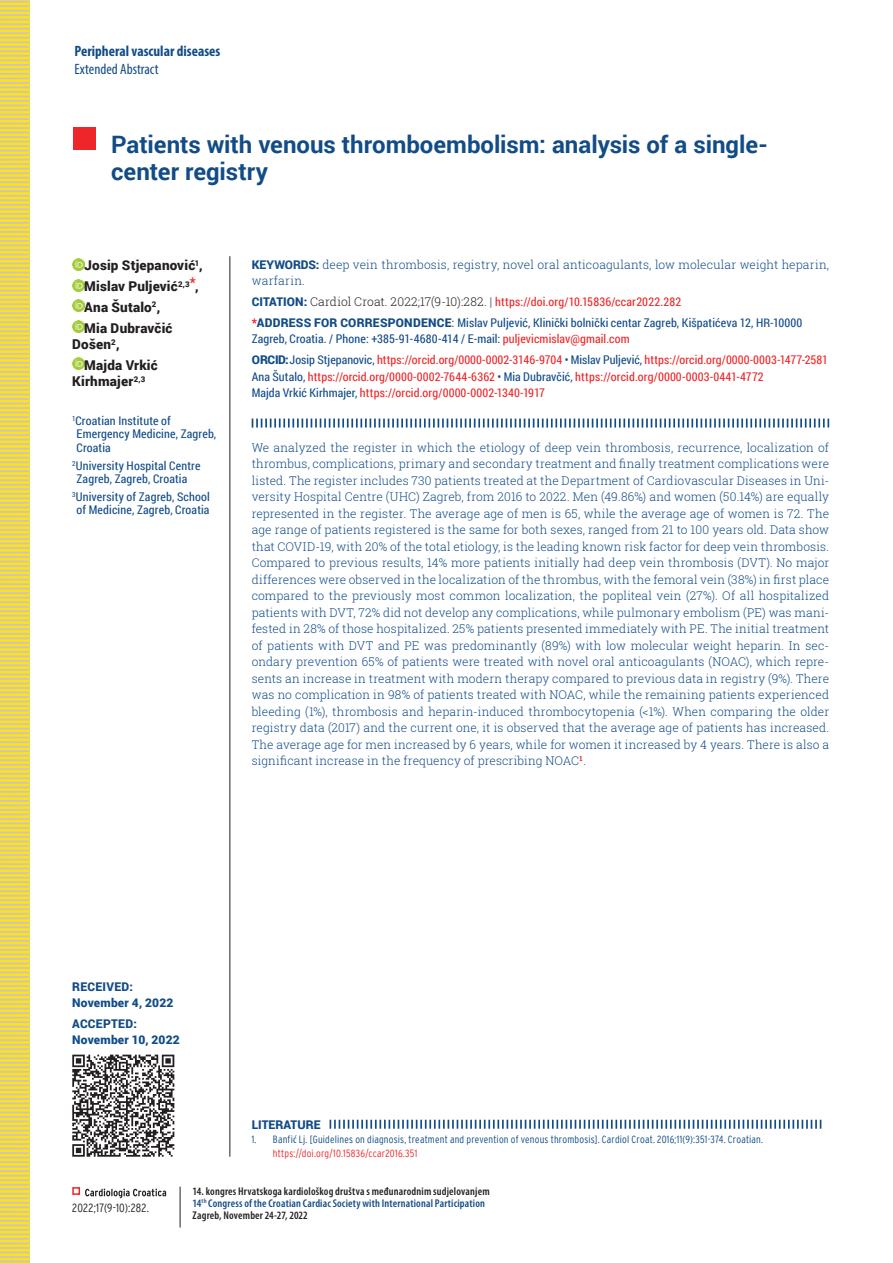
<style>
.page{position:relative;width:893px;height:1263px;background:#fff}
.page>*{position:absolute;margin:0;border:0;box-sizing:border-box;transform-origin:0 0}
.t1{font:700 24px/27px "Roboto";color:#124c87}
.t2{font:700 condensed 15px "Myriad Pro";color:#124c87}
.t3{font:condensed 15px "Myriad Pro";color:#124c87}
.t4{font:900 13.5px/20.7px "Roboto";letter-spacing:.015em;color:#231f20}
.t5{font:300 12px/16.5px "Roboto Slab";letter-spacing:.01em;color:#124c87}
.t6{font:12px/16.5px "Roboto Condensed";letter-spacing:.01em;color:#ee2629}
.t7{font:12px/13.5px "Roboto Condensed";letter-spacing:.01em;color:#124c87}
.t8{font:900 12px/16.5px "Roboto";letter-spacing:.015em;color:#124c87;text-align:center}
.t9{font:300 condensed 12px "Interstate";letter-spacing:.02em;color:#231f20}
.t10{font:600 condensed 11.25px/12px "Myriad Pro";letter-spacing:.015em;color:#231f20}
.t11{font:300 condensed 10.5px/13.5px "Interstate";letter-spacing:.02em;color:#124c87}
.s1{font-family:"Roboto";font-weight:900}
.s2{font-family:"Roboto";font-weight:900;color:#124c87}
.s3{font-family:"Roboto Slab";font-weight:300;color:#231f20}
.s4{color:#ee2629}
.s5{font-family:"Roboto"}
.s6{color:#124c87}
.s7{font-family:"Myriad Pro";font-weight:400;font-size:11.25px}
</style>
<div class="page">
<svg style="left:85px;top:1188px;width:81px;height:10px"></svg>
<div style="left:72px;top:1187px;width:8px;height:8px;border:2px solid #ee2629"></div>
<hr style="left:180px;top:1187px;width:1px;height:40px;background:#231f20">
<svg style="left:0;top:0;width:30px;height:1263px;background:#e8d55e"></svg>
<svg style="left:72px;top:258px;width:12px;height:12px"></svg>
<svg style="left:72px;top:279px;width:12px;height:12px"></svg>
<svg style="left:72px;top:300px;width:12px;height:12px"></svg>
<svg style="left:72px;top:321px;width:12px;height:12px"></svg>
<svg style="left:72px;top:358px;width:12px;height:12px"></svg>
<hr style="left:230px;top:256px;width:1px;height:901px;background:#231f20">
<svg style="left:330px;top:1120px;width:491px;height:9px"></svg>
<svg style="left:252px;top:419px;width:577px;height:9px"></svg>
<div style="left:73px;top:128px;width:23px;height:22px;background:#ee2629"></div>
<svg style="left:72px;top:1055px;width:102px;height:102px"></svg>
<p class="t2" style="left:75px;top:42px;width:147px">Peripheral vascular diseases</p>
<p class="t3" style="left:75px;top:60px;width:85px">Extended Abstract</p>
<h1 class="t1" style="left:111px;top:130px;width:658px">Patients with venous thromboembolism: analysis of a single&shy;center registry</h1>
<p class="t4" style="left:84px;top:255px;width:120px">Josip Stjepanović<sup>1</sup>,<br>Mislav Puljević<sup>2,3</sup><sup>*</sup>,<br>Ana Šutalo<sup>2</sup>,<br>Mia Dubravčić</p>
<p class="t4" style="left:84px;top:333px;width:75px;text-indent:-12px">Došen<sup>2</sup>,<br>Majda Vrkić</p>
<p class="t4" style="left:72px;top:371px;width:75px">Kirhmajer<sup>2,3</sup></p>
<p class="t7" style="left:77px;top:413px;width:141px;text-indent:-4px"><sup>1</sup>Croatian Institute of<br>Emergency Medicine, Zagreb,<br>Croatia</p>
<p class="t7" style="left:77px;top:458px;width:126px;text-indent:-4px"><sup>2</sup>University Hospital Centre<br>Zagreb, Zagreb, Croatia</p>
<p class="t7" style="left:72px;top:489px;width:139px;text-align:center"><sup>3</sup>University of Zagreb, School of Medicine, Zagreb, Croatia</p>
<p class="t5" style="left:252px;top:256px;width:579px"><span class="s1">KEYWORDS:</span> deep vein thrombosis, registry, novel oral anticoagulants, low molecular weight heparin, warfarin.</p>
<p class="t6" style="left:252px;top:293px;width:431px"><span class="s2">CITATION:</span> <span class="s3">Cardiol Croat. 2022;17(9-10):282. |</span> https://doi.org/10.15836/ccar2022.282</p>
<p class="t8" style="left:252px;top:314px;width:22px"><span class="s4">*</span>Address</p>
<p class="t8" style="left:314px;top:314px;width:35px">for corres</p>
<p class="t8" style="left:388px;top:314px;width:17px">pondence</p>
<p class="t7" style="left:252px;top:314px;width:552px;line-height:16.5px;text-indent:200px"><span class="s5">:</span> Mislav Puljević, Klinički bolnički centar Zagreb, Kišpatićeva 12, HR-10000<br>Zagreb, Croatia. / Phone: +385-91-4680-414 / E-mail: <span class="s4">puljevicmislav@gmail.com</span></p>
<p class="t6" style="left:252px;top:351px;width:578px"><span class="s2">ORCID:</span> <span class="s6">Josip Stjepanovic,</span> https://orcid.org/0000-0002-3146-9704 <span class="s6">• Mislav Puljević,</span> https://orcid.org/0000-0003-1477-2581<br><span class="s6">Ana Šutalo,</span> https://orcid.org/0000-0002-7644-6362 <span class="s6">• Mia Dubravčić,</span> https://orcid.org/0000-0003-0441-4772<br><span class="s6">Majda Vrkić Kirhmajer,</span> https://orcid.org/0000-0002-1340-1917</p>
<p class="t5" style="left:252px;top:439px;width:579px;text-align:justify">We analyzed the register in which the etiology of deep vein thrombosis, recurrence, localization of thrombus, complications, primary and secondary treatment and finally treatment complications were listed. The register includes 730 patients treated at the Department of Cardiovascular Diseases in Uni&shy;versity Hospital Centre (UHC) Zagreb, from 2016 to 2022. Men (49.86%) and women (50.14%) are equally represented in the register. The average age of men is 65, while the average age of women is 72. The age range of patients registered is the same for both sexes, ranged from 21 to 100 years old. Data show that COVID-19, with 20% of the total etiology, is the leading known risk factor for deep vein thrombosis.<br>Compared to previous results, 14% more patients initially had deep vein thrombosis (DVT). No major differences were observed in the localization of the thrombus, with the femoral vein (38%) in first place compared to the previously most common localization, the popliteal vein (27%). Of all hospitalized patients with DVT, 72% did not develop any complications, while pulmonary embolism (PE) was mani&shy;fested in 28% of those hospitalized. 25% patients presented immediately with PE. The initial treatment of patients with DVT and PE was predominantly (89%) with low molecular weight heparin. In sec&shy;ondary prevention 65% of patients were treated with novel oral anticoagulants (NOAC), which repre&shy;sents an increase in treatment with modern therapy compared to previous data in registry (9%). There was no complication in 98% of patients treated with NOAC, while the remaining patients experienced bleeding (1%), thrombosis and heparin-induced thrombocytopenia (&lt;1%). When comparing the older registry data (2017) and the current one, it is observed that the average age of patients has increased.<br>The average age for men increased by 6 years, while for women it increased by 4 years. There is also a significant increase in the frequency of prescribing NOAC<sup>1</sup>.</p>
<p class="t8" style="left:72px;top:978px;width:16px">Recei</p>
<p class="t8" style="left:72px;top:978px;width:103px">ved:<br>November 4, 2022</p>
<p class="t8" style="left:72px;top:1015px;width:17px">Acce</p>
<p class="t8" style="left:103px;top:1015px;width:17px">pted</p>
<p class="t8" style="left:72px;top:1015px;width:109px;text-align:left;text-indent:61px">:<br>November 10, 2022</p>
<p class="t8" style="left:252px;top:1116px;width:70px">LITERATURE</p>
<p class="t11" style="left:273px;top:1132px;width:492px;text-indent:-21px">1. Banfi<span class="s7">ć</span> Lj. [Guidelines on diagnosis, treatment and prevention of venous thrombosis]. Cardiol Croat. 2016;11(9):351-374. Croatian. <span class="s4">https://doi.org/10.15836/ccar2016.351</span></p>
<p class="t9" style="left:72px;top:1201px;width:78px">2022;17(9-10):282.</p>
<p class="t10" style="left:193px;top:1185px;width:299px">14. kongres Hrvatskoga kardiološkog društva s međunarodnim sudjelovanjem<br><span class="s6">14</span><sup>th</sup> <span class="s6">Congress of the Croatian Cardiac Society with International Participation<br></span>Zagreb, November 24-27, 2022</p>
</div>
